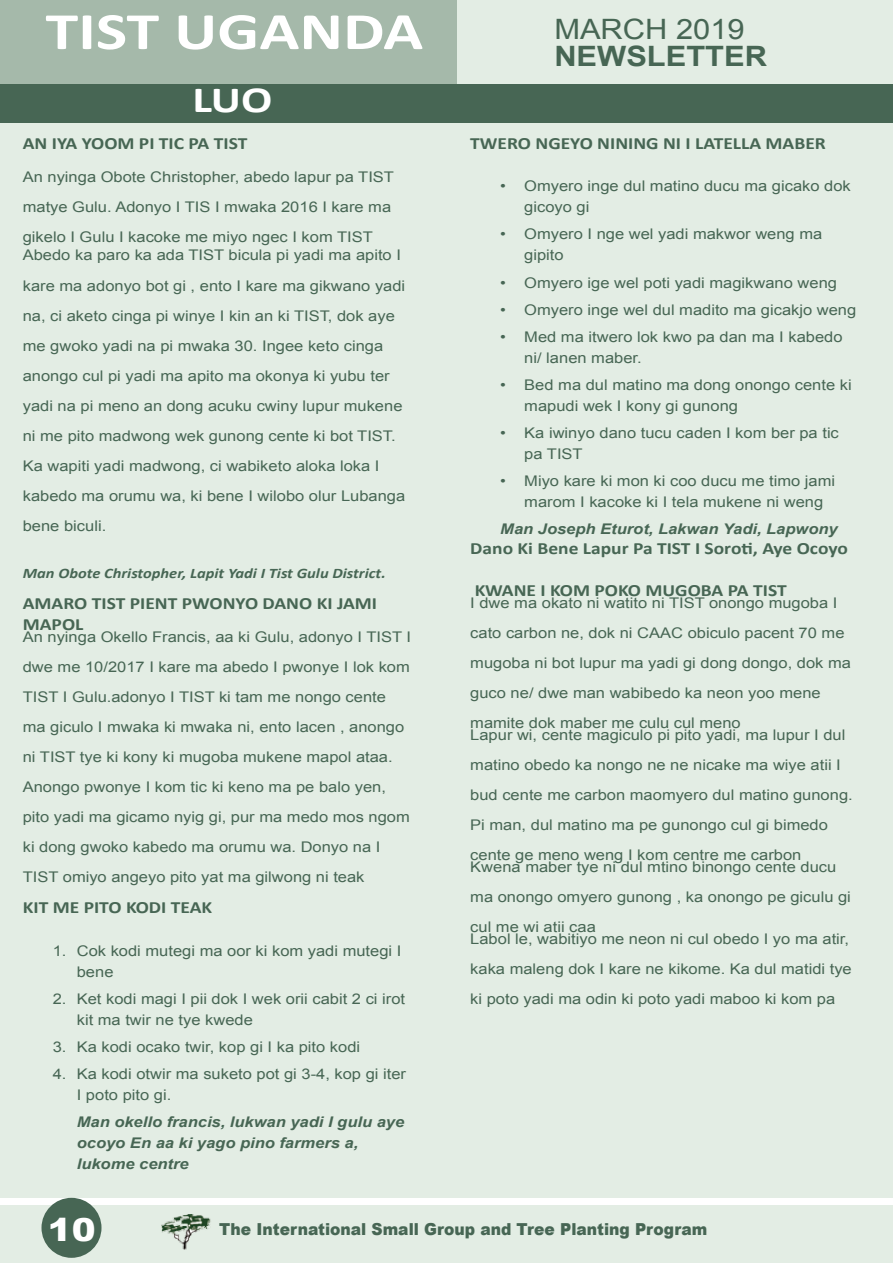
<style>
.page{position:relative;width:893px;height:1263px;background:#fff}
.page>*{position:absolute;margin:0;border:0;box-sizing:border-box;transform-origin:0 0}
.t1{font:700 52.95px "Calibri";color:#fff;scale:1.25 1}
.t2{font:700 37.05px "Calibri";color:#fff;scale:1.25 1}
.t3{font:900 31.65px "Arial";color:#fff;scale:1.13 1}
.t4{font:700 28.05px "Arial";color:#476654;scale:1.1 1}
.t5{font:28.05px "Arial";color:#476654;scale:1.1 1}
.t6{font:700 17.1px/20.2px "Calibri";color:#476654;scale:1.14 1}
.t7{font:900 16.5px "Arial";color:#476654;scale:.94 1}
.t8{font:14.7px/30px "Arial";color:#476654;scale:1.12 1}
.t9{font:italic 700 14.7px/21px "Arial";color:#476654;scale:1.12 1}
.t10{font:italic 700 14.55px "Calibri";color:#476654;scale:1.14 1}
</style>
<div class="page">
<div style="left:0;top:122px;width:893px;height:1076px;background:#e3ede4"></div>
<div style="left:0;top:1205px;width:893px;height:58px;background:#e3ede4"></div>
<div style="left:42px;top:1198px;width:60px;height:60px;background:#476654;border-radius:50%"></div>
<svg style="left:0;top:0;width:893px;height:84px;background:#c3d2c6"></svg>
<div style="left:0;top:84px;width:893px;height:38px;background:#476654"></div>
<img style="left:161px;top:1214px;width:50px;height:36px">
<h1 class="t1" style="left:45px;top:-2px;width:304px">TIST UGANDA</h1>
<h2 class="t2" style="left:192px;top:76px;width:65px">LUO</h2>
<p class="t6" style="left:23px;top:133px;width:198px">AN IYA YOOM PI TIC PA TIST</p>
<p class="t8" style="left:23px;top:162px;width:333px">An nyinga Obote Christopher, abedo lapur pa TIST matye Gulu. Adonyo I TIS I mwaka 2016 I kare ma gikelo I Gulu I kacoke me miyo ngec I kom TIST</p>
<p class="t8" style="left:23px;top:240px;width:343px">Abedo ka paro ka ada TIST bicula pi yadi ma apito I kare ma adonyo bot gi , ento I kare ma gikwano yadi na, ci aketo cinga pi winye I kin an ki TIST, dok aye me gwoko yadi na pi mwaka 30. Ingee keto cinga anongo cul pi yadi ma apito ma okonya ki yubu ter yadi na pi meno an dong acuku cwiny lupur mukene ni me pito madwong wek gunong cente ki bot TIST.<br>Ka wapiti yadi madwong, ci wabiketo aloka loka I kabedo ma orumu wa, ki bene I wilobo olur Lubanga bene biculi.</p>
<p class="t10" style="left:23px;top:564px;width:320px">Man Obote Christopher, Lapit Yadi I Tist Gulu District.</p>
<p class="t6" style="left:23px;top:593px;width:312px">AMARO TIST PIENT PWONYO DANO KI JAMI<br>MAPOL</p>
<p class="t8" style="left:23px;top:621px;width:348px">An nyinga Okello Francis, aa ki Gulu, adonyo I TIST I dwe me 10/2017 I kare ma abedo I pwonye I lok kom TIST I Gulu.adonyo I TIST ki tam me nongo cente ma giculo I mwaka ki mwaka ni, ento lacen , anongo ni TIST tye ki kony ki mugoba mukene mapol ataa.<br>Anongo pwonye I kom tic ki keno ma pe balo yen, pito yadi ma gicamo nyig gi, pur ma medo mos ngom ki dong gwoko kabedo ma orumu wa. Donyo na I TIST omiyo angeyo pito yat ma gilwong ni teak</p>
<p class="t6" style="left:23px;top:897px;width:168px">KIT ME PITO KODI TEAK</p>
<p class="t8" style="left:77px;top:940px;width:291px;line-height:21px;text-indent:-24px">1. Cok kodi mutegi ma oor ki kom yadi mutegi I bene</p>
<p class="t8" style="left:77px;top:988px;width:295px;line-height:21px;text-indent:-24px">2. Ket kodi magi I pii dok I wek orii cabit 2 ci irot kit ma twir ne tye kwede</p>
<p class="t8" style="left:53px;top:1032px;width:276px">3. Ka kodi ocako twir, kop gi I ka pito kodi</p>
<p class="t8" style="left:77px;top:1063px;width:295px;line-height:21px;text-indent:-24px">4. Ka kodi otwir ma suketo pot gi 3-4, kop gi iter<br>I poto pito gi.</p>
<p class="t9" style="left:77px;top:1112px;width:294px">Man okello francis, lukwan yadi I gulu aye ocoyo En aa ki yago pino farmers a, lukome centre</p>
<h3 class="t5" style="left:554px;top:11px;width:175px">MARCH 2019</h3>
<h3 class="t4" style="left:554px;top:37px;width:195px">NEWSLETTER</h3>
<p class="t6" style="left:470px;top:133px;width:313px">TWERO NGEYO NINING NI I LATELLA MABER</p>
<p class="t8" style="left:524px;top:176px;width:293px;line-height:21px;text-indent:-24px">• Omyero inge dul matino ducu ma gicako dok gicoyo gi</p>
<p class="t8" style="left:524px;top:224px;width:268px;line-height:21px;text-indent:-24px">• Omyero I nge wel yadi makwor weng ma gipito</p>
<p class="t8" style="left:500px;top:267px;width:302px">• Omyero ige wel poti yadi magikwano weng</p>
<p class="t8" style="left:500px;top:294px;width:319px">• Omyero inge wel dul madito ma gicakjo weng</p>
<p class="t8" style="left:524px;top:326px;width:286px;line-height:21px;text-indent:-24px">• Med ma itwero lok kwo pa dan ma I kabedo ni/ lanen maber.</p>
<p class="t8" style="left:524px;top:374px;width:294px;line-height:21px;text-indent:-24px">• Bed ma dul matino ma dong onongo cente ki mapudi wek I kony gi gunong</p>
<p class="t8" style="left:524px;top:422px;width:282px;line-height:21px;text-indent:-24px">• Ka iwinyo dano tucu caden I kom ber pa tic pa TIST</p>
<p class="t8" style="left:524px;top:470px;width:279px;line-height:21px;text-indent:-24px">• Miyo kare ki mon ki coo ducu me timo jami marom I kacoke ki I tela mukene ni weng</p>
<p class="t9" style="left:500px;top:518px;width:303px">Man Joseph Eturot, Lakwan Yadi, Lapwony</p>
<p class="t6" style="left:470px;top:538px;width:333px">Dano Ki Bene Lapur Pa TIST I Soroti, Aye Ocoyo</p>
<p class="t6" style="left:475px;top:580px;width:275px">KWANE I KOM POKO MUGOBA PA TIST</p>
<p class="t8" style="left:470px;top:588px;width:341px">I dwe ma okato ni watito ni TIST onongo mugoba I cato carbon ne, dok ni CAAC obiculo pacent 70 me mugoba ni bot lupur ma yadi gi dong dongo, dok ma guco ne/ dwe man wabibedo ka neon yoo mene mamite dok maber me culu cul meno</p>
<p class="t8" style="left:470px;top:720px;width:343px">Lapur wi, cente magiculo pi pito yadi, ma lupur I dul matino obedo ka nongo ne ne nicake ma wiye atii I bud cente me carbon maomyero dul matino gunong.<br>Pi man, dul matino ma pe gunongo cul gi bimedo cente ge meno weng I kom centre me carbon</p>
<p class="t8" style="left:470px;top:852px;width:341px">Kwena maber tye ni dul mtino binongo cente ducu ma onongo omyero gunong , ka onongo pe giculu gi cul me wi atii caa</p>
<p class="t8" style="left:470px;top:924px;width:342px">Labol le, wabitiyo me neon ni cul obedo I yo ma atir, kaka maleng dok I kare ne kikome. Ka dul matidi tye ki poto yadi ma odin ki poto yadi maboo ki kom pa</p>
<h3 class="t3" style="left:48px;top:1206px;width:44px">10</h3>
<p class="t7" style="left:219px;top:1217px;width:521px">The International Small Group and Tree Planting Program</p>
</div>
